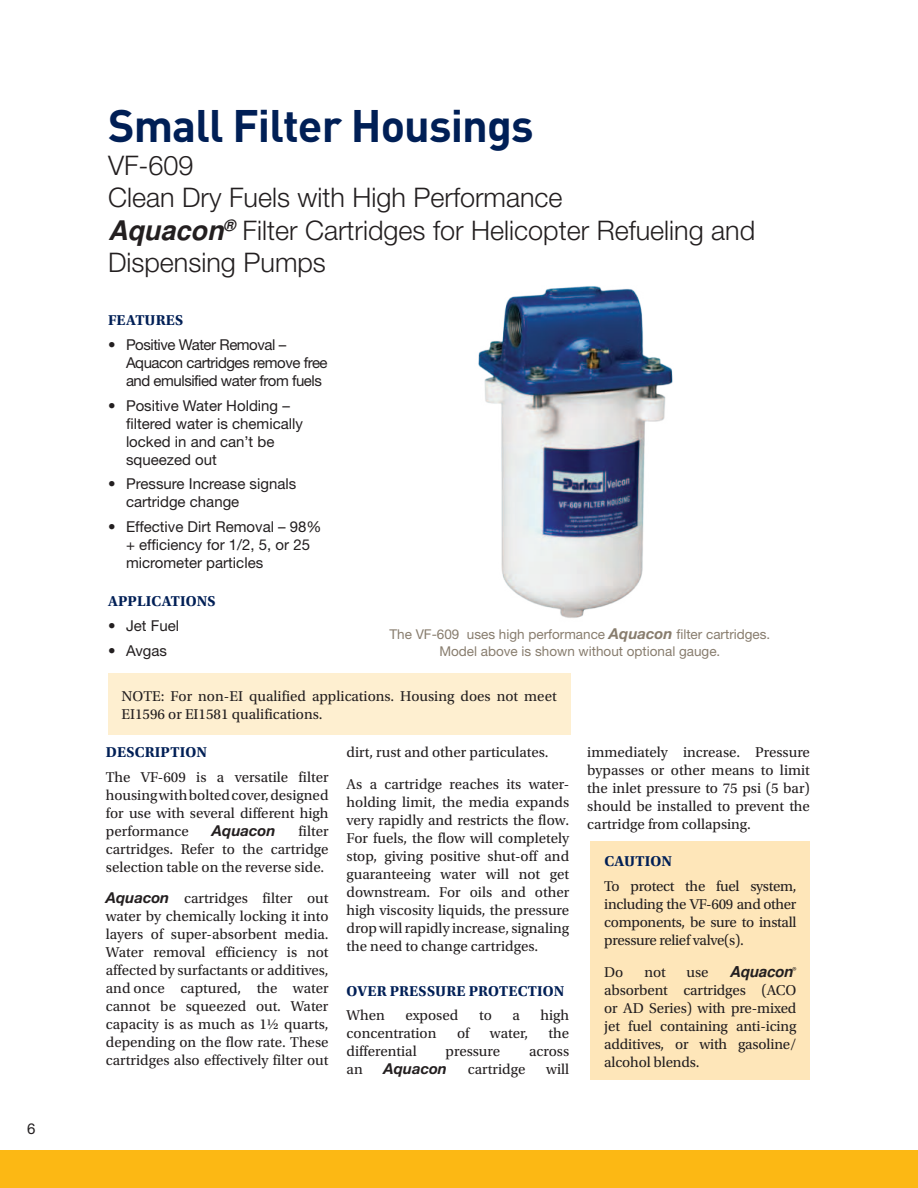
<style>
.page{position:relative;width:918px;height:1188px;background:#fff}
.page>*{position:absolute;margin:0;border:0;box-sizing:border-box;transform-origin:0 0}
.t1{font:700 45px "DINOT";letter-spacing:-.02em;color:#001f56}
.t2{font:300 27px/32.4px "Helvetica Neue LT Std";color:#231f20}
.t3{font:15px/18px "Utopia Std";color:#231f20;text-align:justify}
.t4{font:15px/18px "Helvetica Neue LT Std";color:#231f20}
.t5{font:15px/18px "Helvetica Neue LT Std";letter-spacing:-.03em;color:#231f20}
.t6{font:700 15px "Utopia Std";letter-spacing:.01em;color:#001f56}
.t7{font:italic 700 15px "Helvetica Neue LT Std";color:#231f20}
.t8{font:italic 700 15px "Arial";letter-spacing:-.01em;color:#231f20}
.t9{font:13.5px/16.2px "Helvetica Neue LT Std";color:#887d6e;text-align:center}
.s1{font-family:"Arial";font-weight:700;font-style:italic}
.s2{font-weight:700;font-style:italic;font-size:15px}
.s3{font-family:"Helvetica Neue LT Std";font-weight:700;font-style:italic}
.s4{font-family:"Utopia Std";font-weight:400;font-style:normal}
</style>
<div class="page">
<div style="left:0;top:1150px;width:918px;height:38px;background:#fcb814"></div>
<img style="left:478px;top:286px;width:195px;height:332px">
<div style="left:591px;top:842px;width:219px;height:238px;background:#fee6b9"></div>
<div style="left:108px;top:673px;width:462px;height:62px;background:#feefd0"></div>
<p class="t4" style="left:27px;top:1121px;width:10px">6</p>
<h1 class="t1" style="left:108px;top:107px;width:427px">Small Filter Housings</h1>
<h2 class="t2" style="left:108px;top:152px;width:649px">VF-609<br>Clean Dry Fuels with High Performance<br><span class="s1">Aquacon</span><sup>®</sup> Filter Cartridges for Helicopter Refueling and<br>Dispensing Pumps</h2>
<p class="t6" style="left:108px;top:313px;width:77px">FEATURES</p>
<p class="t5" style="left:126px;top:335px;width:203px;text-indent:-18px">• Positive Water Removal –<br>Aquacon cartridges remove free and emulsified water from fuels</p>
<p class="t4" style="left:126px;top:396px;width:178px;text-indent:-18px">• Positive Water Holding – filtered water is chemically locked in and can’t be squeezed out</p>
<p class="t4" style="left:126px;top:475px;width:172px;text-indent:-18px">• Pressure Increase signals cartridge change</p>
<p class="t4" style="left:126px;top:518px;width:197px;text-indent:-18px">• Effective Dirt Removal – 98% + efficiency for 1/2, 5, or 25 micrometer particles</p>
<p class="t6" style="left:108px;top:595px;width:109px">APPLICATIONS</p>
<p class="t4" style="left:108px;top:617px;width:73px">• Jet Fuel</p>
<p class="t4" style="left:108px;top:641px;width:61px">• Avgas</p>
<p class="t3" style="left:122px;top:688px;width:437px">NOTE: For non-EI qualified applications. Housing does not meet<br>EI1596 or EI1581 qualifications.</p>
<p class="t9" style="left:389px;top:627px;width:382px">The VF-609 uses high performance <span class="s2">Aquacon</span> filter cartridges.<br>Model above is shown without optional gauge.</p>
<p class="t6" style="left:106px;top:745px;width:103px">DESCRIPTION</p>
<p class="t3" style="left:106px;top:769px;width:224px">The VF-609 is a versatile filter housing with bolted cover, designed for use with several different high performance</p>
<p class="t7" style="left:212px;top:825px;width:65px">Aquacon</p>
<p class="t3" style="left:106px;top:823px;width:224px;text-indent:193px">filter cartridges. Refer to the cartridge selection table on the reverse side.</p>
<p class="t3" style="left:106px;top:891px;width:224px"><span class="s3">Aquacon</span> cartridges filter out water by chemically locking it into layers of super-absorbent media.<br>Water removal efficiency is not affected by surfactants or additives, and once captured, the water cannot be squeezed out. Water capacity is as much as 1½ quarts, depending on the flow rate. These cartridges also effectively filter out</p>
<p class="t3" style="left:347px;top:738px;width:224px;line-height:31.5px">dirt, rust and other particulates.<br>As a cartridge reaches its water-</p>
<p class="t3" style="left:347px;top:794px;width:224px">holding limit, the media expands very rapidly and restricts the flow.<br>For fuels, the flow will completely stop, giving positive shut-off and guaranteeing water will not get downstream. For oils and other high viscosity liquids, the pressure drop will rapidly increase, signaling the need to change cartridges.</p>
<p class="t6" style="left:347px;top:984px;width:219px">OVER PRESSURE PROTECTION</p>
<p class="t3" style="left:347px;top:1008px;width:40px">When</p>
<p class="t3" style="left:405px;top:1008px;width:55px">exposed</p>
<p class="t3" style="left:479px;top:1008px;width:14px">to</p>
<p class="t3" style="left:512px;top:1008px;width:9px">a</p>
<p class="t3" style="left:541px;top:1008px;width:30px">high</p>
<p class="t3" style="left:347px;top:1026px;width:91px">concentration</p>
<p class="t3" style="left:457px;top:1026px;width:14px">of</p>
<p class="t3" style="left:490px;top:1026px;width:40px">water,</p>
<p class="t3" style="left:549px;top:1026px;width:22px">the</p>
<p class="t3" style="left:347px;top:1044px;width:72px">differential</p>
<p class="t3" style="left:446px;top:1044px;width:56px">pressure</p>
<p class="t3" style="left:529px;top:1044px;width:42px">across</p>
<p class="t3" style="left:347px;top:1062px;width:18px">an</p>
<p class="t7" style="left:383px;top:1063px;width:65px">Aquacon</p>
<p class="t3" style="left:468px;top:1062px;width:59px">cartridge</p>
<p class="t3" style="left:546px;top:1062px;width:25px">will</p>
<p class="t3" style="left:587px;top:744px;width:224px">immediately increase. Pressure bypasses or other means to limit the inlet pressure to 75 psi (5 bar) should be installed to prevent the cartridge from collapsing.</p>
<p class="t6" style="left:604px;top:855px;width:69px">CAUTION</p>
<p class="t3" style="left:604px;top:878px;width:194px">To protect the fuel system, including the VF-609 and other components, be sure to install pressure relief valve(s).</p>
<p class="t3" style="left:604px;top:964px;width:21px">Do</p>
<p class="t3" style="left:644px;top:964px;width:23px">not</p>
<p class="t3" style="left:687px;top:964px;width:23px">use</p>
<p class="t8" style="left:730px;top:965px;width:68px">Aquacon<span class="s4">®</span></p>
<p class="t3" style="left:604px;top:982px;width:194px">absorbent cartridges (ACO or AD Series) with pre-mixed jet fuel containing anti-icing additives, or with gasoline/ alcohol blends.</p>
</div>
